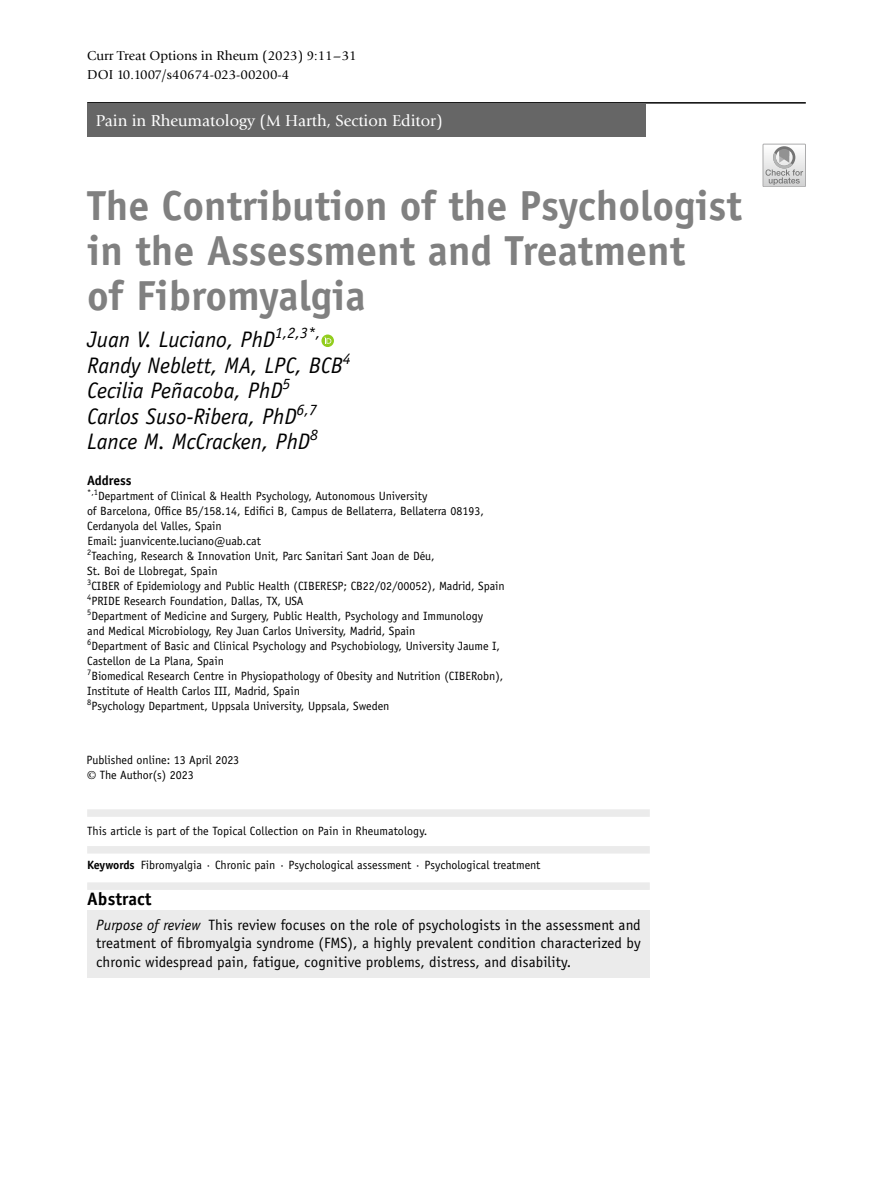
<style>
.page{position:relative;width:893px;height:1187px;background:#fff}
.page>*{position:absolute;margin:0;border:0;box-sizing:border-box;transform-origin:0 0}
.t1{font:700 42px/45px "Officina Sans";color:#808080}
.t2{font:italic 22.5px/25.5px "Officina Sans";color:#000}
.t3{font:700 18px "Officina Sans";letter-spacing:.005em;color:#000}
.t4{font:16.5px "Giovanni Book 2";color:#fff}
.t5{font:15px/18.8px "Officina Sans Book 2";letter-spacing:.005em;color:#000;text-align:justify}
.t6{font:13.5px/18.5px "Giovanni Book 2";color:#000}
.t7{font:700 13.5px "Officina Sans";color:#000}
.t8{font:12px/15px "Officina Sans Book 2";color:#000}
.t9{font:12px "Officina Sans";letter-spacing:-.005em;color:#000}
.s1{font-family:"Giovanni"}
.s2{font-family:"STIX Math"}
.s3{font-family:"Officina Sans";font-weight:700}
.s4{font-family:"Officina Sans";font-style:italic}
</style>
<div class="page">
<hr style="left:87px;top:102px;width:719px;height:2px;background:#000">
<div style="left:87px;top:104px;width:558px;height:33px;background:#666"></div>
<div style="left:87px;top:809px;width:563px;height:7px;background:#ebebeb"></div>
<div style="left:87px;top:846px;width:563px;height:7px;background:#ebebeb"></div>
<div style="left:87px;top:882px;width:563px;height:7px;background:#ebebeb"></div>
<div style="left:87px;top:910px;width:563px;height:67px;background:#ebebeb"></div>
<svg style="left:321px;top:334px;width:13px;height:13px"></svg>
<svg style="left:325px;top:337px;width:6px;height:6px"></svg>
<div style="left:763px;top:144px;width:43px;height:43px;border:1px solid #ababac"></div>
<svg style="left:763px;top:144px;width:42px;height:42px"></svg>
<p class="t6" style="left:87px;top:47px;width:271px">Curr Treat Options in Rheum <span class="s1">(2023) 9:11-31<br></span>DOI 10.1007/s40674-023-00200-4</p>
<h3 class="t4" style="left:96px;top:112px;width:349px">Pain in Rheumatology (M Harth, Section Editor)</h3>
<h1 class="t1" style="left:87px;top:183px;width:656px">The Contribution of the Psychologist in the Assessment and Treatment<br>of Fibromyalgia</h1>
<h2 class="t2" style="left:87px;top:327px;width:265px">Juan V. Luciano, PhD<sup>1,2,3*,<br></sup>Randy Neblett, MA, LPC, BCB<sup>4<br></sup>Cecilia Peñacoba, PhD<sup>5<br></sup>Carlos Suso‑Ribera, PhD<sup>6,7<br></sup>Lance M. McCracken, PhD<sup>8</sup></h2>
<p class="t7" style="left:87px;top:472px;width:46px">Address</p>
<p class="t8" style="left:87px;top:488px;width:419px"><sup>*,1</sup>Department of Clinical &amp; Health Psychology, Autonomous University<br>of Barcelona, Office B5/158.14, Edifici B, Campus de Bellaterra, Bellaterra 08193, Cerdanyola del Valles, Spain<br>Email: juanvicente.luciano@uab.cat<br><sup>2</sup>Teaching, Research &amp; Innovation Unit, Parc Sanitari Sant Joan de Déu,<br>St. Boi de Llobregat, Spain<br><sup>3</sup>CIBER of Epidemiology and Public Health (CIBERESP; CB22/02/00052), Madrid, Spain <sup>4</sup>PRIDE Research Foundation, Dallas, TX, USA<br><sup>5</sup>Department of Medicine and Surgery, Public Health, Psychology and Immunology<br>and Medical Microbiology, Rey Juan Carlos University, Madrid, Spain<br><sup>6</sup>Department of Basic and Clinical Psychology and Psychobiology, University Jaume I, Castellon de La Plana, Spain<br><sup>7</sup>Biomedical Research Centre in Physiopathology of Obesity and Nutrition (CIBERobn), Institute of Health Carlos III, Madrid, Spain<br><sup>8</sup>Psychology Department, Uppsala University, Uppsala, Sweden</p>
<p class="t9" style="left:87px;top:753px;width:154px">Published online: 13 April 2023</p>
<p class="t8" style="left:87px;top:767px;width:108px"><span class="s2">©</span> The Author(s) 2023</p>
<p class="t8" style="left:87px;top:823px;width:342px">This article is part of the Topical Collection on Pain in Rheumatology.</p>
<p class="t8" style="left:87px;top:857px;width:455px"><span class="s3">Keywords</span> Fibromyalgia · Chronic pain · Psychological assessment · Psychological treatment</p>
<h3 class="t3" style="left:87px;top:887px;width:66px">Abstract</h3>
<p class="t5" style="left:96px;top:915px;width:546px"><span class="s4">Purpose of review</span> This review focuses on the role of psychologists in the assessment and treatment of fibromyalgia syndrome (FMS), a highly prevalent condition characterized by chronic widespread pain, fatigue, cognitive problems, distress, and disability.</p>
</div>
